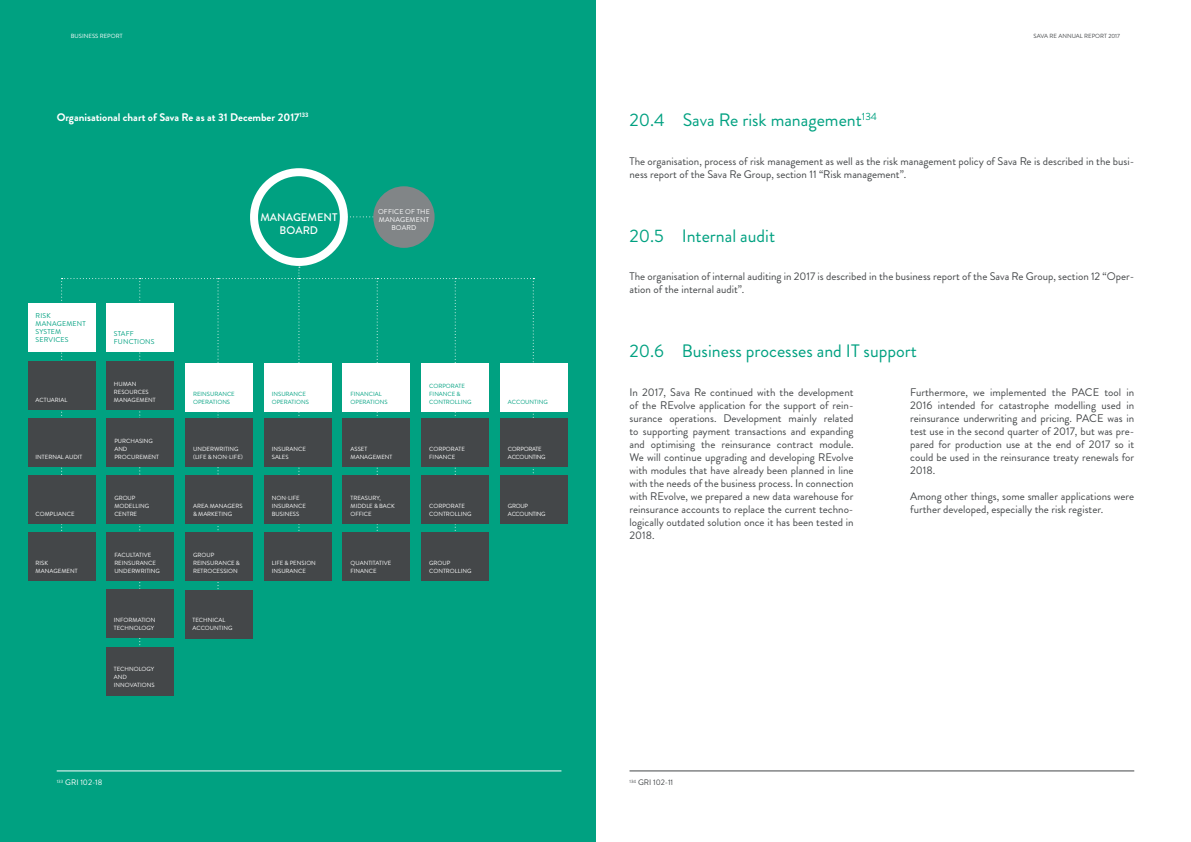
<style>
.page{position:relative;width:1191px;height:842px;background:#fff}
.page>*{position:absolute;margin:0;border:0;box-sizing:border-box;transform-origin:0 0}
.t1{font:18px "Brandon Grotesque";color:#00a181}
.t2{font:11px/13px "Brandon Grotesque";color:#444749}
.t3{font:700 11px "Brandon Grotesque";color:#fff}
.t4{font:500 11px/13.2px "Brandon Grotesque";color:#fff;text-align:center}
.t5{font:8px "Brandon Grotesque";color:#fff}
.t6{font:8px "Brandon Grotesque";color:#444749}
.t7{font:7px/8px "Brandon Grotesque";letter-spacing:.02em;color:#00a181}
.t8{font:7px/8px "Brandon Grotesque";letter-spacing:.02em;color:#fff;text-align:center}
.t9{font:6px/8px "Brandon Grotesque";color:#fff}
.t10{font:6px/8px "Brandon Grotesque";color:#00a181}
.t11{font:6px/8px "Brandon Grotesque";letter-spacing:-.04em;color:#fff}
.t12{font:6px "Brandon Grotesque";color:#444749}
</style>
<div class="page">
<div style="left:0;top:0;width:595px;height:842px;background:#00a181"></div>
<svg style="left:61px;top:267px;width:473px;height:379px"></svg>
<div style="left:250px;top:168px;width:98px;height:98px;border:8px solid #fff;border-radius:50%"></div>
<div style="left:28px;top:303px;width:67px;height:48px;background:#fff"></div>
<div style="left:28px;top:362px;width:67px;height:48px;background:#444749"></div>
<div style="left:28px;top:419px;width:67px;height:48px;background:#444749"></div>
<div style="left:106px;top:419px;width:68px;height:48px;background:#444749"></div>
<div style="left:185px;top:419px;width:68px;height:48px;background:#444749"></div>
<div style="left:264px;top:419px;width:68px;height:48px;background:#444749"></div>
<div style="left:342px;top:419px;width:68px;height:48px;background:#444749"></div>
<div style="left:421px;top:419px;width:68px;height:48px;background:#444749"></div>
<div style="left:500px;top:419px;width:68px;height:48px;background:#444749"></div>
<div style="left:28px;top:476px;width:67px;height:48px;background:#444749"></div>
<div style="left:106px;top:476px;width:68px;height:48px;background:#444749"></div>
<div style="left:185px;top:476px;width:68px;height:48px;background:#444749"></div>
<div style="left:264px;top:476px;width:68px;height:48px;background:#444749"></div>
<div style="left:342px;top:476px;width:68px;height:48px;background:#444749"></div>
<div style="left:421px;top:476px;width:68px;height:48px;background:#444749"></div>
<div style="left:500px;top:476px;width:68px;height:48px;background:#444749"></div>
<div style="left:28px;top:533px;width:67px;height:48px;background:#444749"></div>
<div style="left:106px;top:533px;width:68px;height:48px;background:#444749"></div>
<div style="left:185px;top:533px;width:68px;height:48px;background:#444749"></div>
<div style="left:264px;top:533px;width:68px;height:48px;background:#444749"></div>
<div style="left:342px;top:533px;width:68px;height:48px;background:#444749"></div>
<div style="left:421px;top:533px;width:68px;height:48px;background:#444749"></div>
<div style="left:106px;top:590px;width:68px;height:48px;background:#444749"></div>
<div style="left:185px;top:590px;width:67px;height:48px;background:#444749"></div>
<div style="left:106px;top:647px;width:68px;height:48px;background:#444749"></div>
<div style="left:106px;top:303px;width:68px;height:48px;background:#fff"></div>
<div style="left:106px;top:362px;width:68px;height:48px;background:#444749"></div>
<div style="left:185px;top:363px;width:68px;height:48px;background:#fff"></div>
<div style="left:264px;top:363px;width:68px;height:48px;background:#fff"></div>
<div style="left:342px;top:363px;width:68px;height:48px;background:#fff"></div>
<div style="left:421px;top:363px;width:68px;height:48px;background:#fff"></div>
<div style="left:500px;top:363px;width:68px;height:48px;background:#fff"></div>
<svg style="left:344px;top:216px;width:29px;height:1px"></svg>
<div style="left:373px;top:186px;width:61px;height:62px;background:#818587;border-radius:50%"></div>
<hr style="left:57px;top:771px;width:504px;height:1px;background:#fff">
<hr style="left:629px;top:771px;width:505px;height:1px;background:#444749">
<p class="t9" style="left:71px;top:32px;width:53px">BUSINESS REPORT</p>
<p class="t12" style="left:1033px;top:31px;width:88px">SAVA RE ANNUAL REPORT 2017</p>
<p class="t3" style="left:57px;top:110px;width:253px">Organisational chart of Sava Re as at 31 December 2017<sup>133</sup></p>
<p class="t4" style="left:260px;top:210px;width:78px">MANAGEMENT<br>BOARD</p>
<p class="t8" style="left:378px;top:208px;width:53px">OFFICE OF THE<br>MANAGEMENT<br>BOARD</p>
<p class="t7" style="left:36px;top:312px;width:52px">RISK<br>MANAGEMENT<br>SYSTEM<br>SERVICES</p>
<p class="t9" style="left:36px;top:396px;width:33px">ACTUARIAL</p>
<p class="t7" style="left:114px;top:329px;width:42px">STAFF<br>FUNCTIONS</p>
<p class="t9" style="left:114px;top:380px;width:43px">HUMAN<br>RESOURCES<br>MANAGEMENT</p>
<p class="t10" style="left:193px;top:390px;width:43px">REINSURANCE<br>OPERATIONS</p>
<p class="t10" style="left:272px;top:390px;width:39px">INSURANCE<br>OPERATIONS</p>
<p class="t10" style="left:350px;top:390px;width:39px">FINANCIAL<br>OPERATIONS</p>
<p class="t10" style="left:429px;top:382px;width:44px">CORPORATE<br>FINANCE &amp;<br>CONTROLLING</p>
<p class="t10" style="left:508px;top:398px;width:41px">ACCOUNTING</p>
<p class="t9" style="left:36px;top:453px;width:48px">INTERNAL AUDIT</p>
<p class="t9" style="left:36px;top:510px;width:40px">COMPLIANCE</p>
<p class="t9" style="left:114px;top:437px;width:46px">PURCHASING<br>AND<br>PROCUREMENT</p>
<p class="t9" style="left:193px;top:445px;width:51px">UNDERWRITING (LIFE &amp; NON-LIFE)</p>
<p class="t9" style="left:272px;top:445px;width:36px">INSURANCE<br>SALES</p>
<p class="t9" style="left:350px;top:445px;width:43px">ASSET<br>MANAGEMENT</p>
<p class="t9" style="left:429px;top:445px;width:37px">CORPORATE<br>FINANCE</p>
<p class="t11" style="left:508px;top:445px;width:39px">CORPORATE<br>ACCOUNTING</p>
<p class="t9" style="left:114px;top:494px;width:36px">GROUP<br>MODELLING<br>CENTRE</p>
<p class="t9" style="left:193px;top:502px;width:51px">AREA MANAGERS &amp; MARKETING</p>
<p class="t9" style="left:272px;top:494px;width:36px">NON-LIFE<br>INSURANCE<br>BUSINESS</p>
<p class="t9" style="left:350px;top:494px;width:46px">TREASURY,<br>MIDDLE &amp; BACK<br>OFFICE</p>
<p class="t9" style="left:429px;top:502px;width:44px">CORPORATE<br>CONTROLLING</p>
<p class="t11" style="left:508px;top:502px;width:39px">GROUP<br>ACCOUNTING</p>
<p class="t9" style="left:36px;top:559px;width:43px">RISK<br>MANAGEMENT</p>
<p class="t9" style="left:114px;top:551px;width:47px">FACULTATIVE<br>REINSURANCE<br>UNDERWRITING</p>
<p class="t9" style="left:193px;top:551px;width:48px">GROUP<br>REINSURANCE &amp;<br>RETROCESSION</p>
<p class="t9" style="left:272px;top:559px;width:46px">LIFE &amp; PENSION<br>INSURANCE</p>
<p class="t9" style="left:350px;top:559px;width:42px">QUANTITATIVE<br>FINANCE</p>
<p class="t9" style="left:429px;top:559px;width:44px">GROUP<br>CONTROLLING</p>
<p class="t9" style="left:114px;top:616px;width:43px">INFORMATION<br>TECHNOLOGY</p>
<p class="t9" style="left:193px;top:616px;width:41px">TECHNICAL<br>ACCOUNTING</p>
<p class="t9" style="left:114px;top:665px;width:42px">TECHNOLOGY<br>AND<br>INNOVATIONS</p>
<h1 class="t1" style="left:629px;top:107px;width:249px">20.4 Sava Re risk management<sup>134</sup></h1>
<p class="t2" style="left:629px;top:154px;width:506px">The organisation, process of risk management as well as the risk management policy of Sava Re is described in the busi&shy;ness report of the Sava Re Group, section 11 “Risk management”.</p>
<h1 class="t1" style="left:629px;top:223px;width:147px">20.5 Internal audit</h1>
<p class="t2" style="left:629px;top:270px;width:506px">The organisation of internal auditing in 2017 is described in the business report of the Sava Re Group, section 12 “Oper&shy;ation of the internal audit”.</p>
<h1 class="t1" style="left:629px;top:339px;width:289px">20.6 Business processes and IT support</h1>
<p class="t2" style="left:629px;top:386px;width:225px;text-align:justify">In 2017, Sava Re continued with the development of the REvolve application for the support of rein&shy;surance operations. Development mainly related to supporting payment transactions and expanding and optimising the reinsurance contract module.<br>We will continue upgrading and developing REvolve with modules that have already been planned in line with the needs of the business process. In connection with REvolve, we prepared a new data warehouse for reinsurance accounts to replace the current techno&shy;logically outdated solution once it has been tested in 2018.</p>
<p class="t2" style="left:910px;top:386px;width:225px;text-align:justify">Furthermore, we implemented the PACE tool in 2016 intended for catastrophe modelling used in reinsurance underwriting and pricing. PACE was in test use in the second quarter of 2017, but was pre&shy;pared for production use at the end of 2017 so it could be used in the reinsurance treaty renewals for 2018.</p>
<p class="t2" style="left:910px;top:490px;width:225px">Among other things, some smaller applications were further developed, especially the risk register.</p>
<p class="t5" style="left:57px;top:777px;width:47px"><sup>133</sup> GRI 102-18</p>
<p class="t6" style="left:629px;top:777px;width:45px"><sup>134</sup> GRI 102-11</p>
</div>
